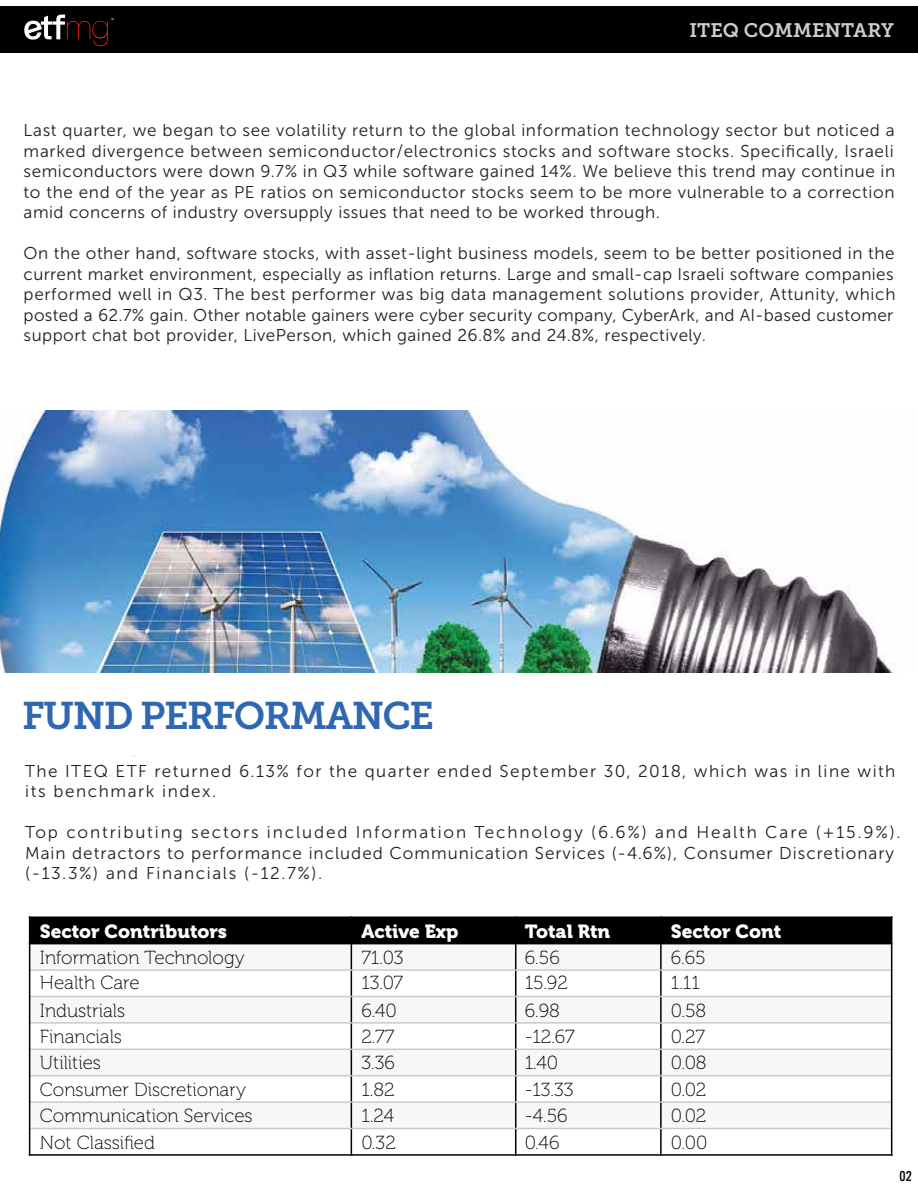
<style>
.page{position:relative;width:918px;height:1188px;background:#fff}
.page>*{position:absolute;margin:0;border:0;box-sizing:border-box;transform-origin:0 0}
.t1{font:38.4px "Museo Slab 700";letter-spacing:-.04em;color:#2f67b2}
.t2{font:19.5px "Museo Slab 700";color:#cccccb}
.t3{font:18.9px "Museo 100";color:#000}
.t4{font:18.9px "Museo 900";color:#fff}
.t5{font:17.1px/20.5px "Museo Sans 300";letter-spacing:.03em;color:#231f20;text-align:justify}
.t6{font:17.1px/20.5px "Museo Sans 300";letter-spacing:.055em;color:#231f20}
.t7{font:17.1px/20.5px "Museo Sans 300";letter-spacing:.085em;color:#231f20}
.t8{font:15px "Alternate Got No 3 D";color:#000}
</style>
<div class="page">
<img style="left:1px;top:410px;width:891px;height:262px">
<div style="left:30px;top:917px;width:321px;height:27px;background:#000"></div>
<div style="left:351px;top:917px;width:165px;height:27px;background:#000"></div>
<div style="left:516px;top:917px;width:145px;height:27px;background:#000"></div>
<div style="left:661px;top:917px;width:231px;height:27px;background:#000"></div>
<div style="left:30px;top:944px;width:321px;height:26px;background:#f7f7f6"></div>
<div style="left:351px;top:944px;width:165px;height:26px;background:#f7f7f6"></div>
<div style="left:516px;top:944px;width:145px;height:26px;background:#f7f7f6"></div>
<div style="left:661px;top:944px;width:231px;height:26px;background:#f7f7f6"></div>
<div style="left:30px;top:996px;width:321px;height:27px;background:#f7f7f6"></div>
<div style="left:351px;top:996px;width:165px;height:27px;background:#f7f7f6"></div>
<div style="left:516px;top:996px;width:145px;height:27px;background:#f7f7f6"></div>
<div style="left:661px;top:996px;width:231px;height:27px;background:#f7f7f6"></div>
<div style="left:30px;top:1049px;width:321px;height:27px;background:#f7f7f6"></div>
<div style="left:351px;top:1049px;width:165px;height:27px;background:#f7f7f6"></div>
<div style="left:516px;top:1049px;width:145px;height:27px;background:#f7f7f6"></div>
<div style="left:661px;top:1049px;width:231px;height:27px;background:#f7f7f6"></div>
<div style="left:30px;top:1102px;width:321px;height:27px;background:#f7f7f6"></div>
<div style="left:351px;top:1102px;width:165px;height:27px;background:#f7f7f6"></div>
<div style="left:516px;top:1102px;width:145px;height:27px;background:#f7f7f6"></div>
<div style="left:661px;top:1102px;width:231px;height:27px;background:#f7f7f6"></div>
<hr style="left:351px;top:916px;width:1px;height:240px;background:#000">
<hr style="left:515px;top:916px;width:1px;height:240px;background:#000">
<hr style="left:660px;top:916px;width:2px;height:240px;background:#000">
<hr style="left:29px;top:943px;width:864px;height:1px;background:#000">
<hr style="left:29px;top:969px;width:864px;height:2px;background:#cbcaca">
<hr style="left:29px;top:996px;width:864px;height:1px;background:#cbcaca">
<hr style="left:29px;top:1022px;width:864px;height:2px;background:#cbcaca">
<hr style="left:29px;top:1049px;width:864px;height:1px;background:#cbcaca">
<hr style="left:29px;top:1075px;width:864px;height:1px;background:#cbcaca">
<hr style="left:29px;top:1101px;width:864px;height:2px;background:#cbcaca">
<hr style="left:29px;top:1128px;width:864px;height:1px;background:#cbcaca">
<hr style="left:29px;top:916px;width:1px;height:240px;background:#000">
<hr style="left:891px;top:916px;width:1px;height:240px;background:#000">
<hr style="left:29px;top:917px;width:864px;height:1px;background:#000">
<hr style="left:29px;top:1154px;width:864px;height:2px;background:#000">
<div style="left:0;top:7px;width:918px;height:46px;background:#000"></div>
<svg style="left:24px;top:15px;width:90px;height:31px"></svg>
<p class="t2" style="left:689px;top:19px;width:206px">ITEQ COMMENTARY</p>
<p class="t5" style="left:24px;top:120px;width:873px">Last quarter, we began to see volatility return to the global information technology sector but noticed a marked divergence between semiconductor/electronics stocks and software stocks. Specifically, Israeli semiconductors were down 9.7% in Q3 while software gained 14%. We believe this trend may continue in to the end of the year as PE ratios on semiconductor stocks seem to be more vulnerable to a correction amid concerns of industry oversupply issues that need to be worked through.</p>
<p class="t5" style="left:24px;top:243px;width:873px;text-align:left">On the other hand, software stocks, with asset-light business models, seem to be better positioned in the current market environment, especially as inflation returns. Large and small-cap Israeli software companies performed well in Q3. The best performer was big data management solutions provider, Attunity, which posted a 62.7% gain. Other notable gainers were cyber security company, CyberArk, and AI-based customer support chat bot provider, LivePerson, which gained 26.8% and 24.8%, respectively.</p>
<h1 class="t1" style="left:22px;top:694px;width:414px">FUND PERFORMANCE</h1>
<p class="t7" style="left:25px;top:761px;width:872px">The ITEQ ETF returned 6.13% for the quarter ended September 30, 2018, which was in line with its benchmark index.</p>
<p class="t6" style="left:25px;top:822px;width:877px">Top contributing sectors included Information Technology (6.6%) and Health Care (+15.9%).<br>Main detractors to performance included Communication Services (-4.6%), Consumer Discretionary (-13.3%) and Financials (-12.7%).</p>
<p class="t4" style="left:40px;top:921px;width:189px">Sector Contributors</p>
<p class="t4" style="left:361px;top:921px;width:98px">Active Exp</p>
<p class="t4" style="left:525px;top:921px;width:87px">Total Rtn</p>
<p class="t4" style="left:671px;top:921px;width:112px">Sector Cont</p>
<p class="t3" style="left:40px;top:947px;width:206px">Information Technology</p>
<p class="t3" style="left:361px;top:947px;width:44px">71.03</p>
<p class="t3" style="left:525px;top:947px;width:37px">6.56</p>
<p class="t3" style="left:671px;top:947px;width:36px">6.65</p>
<p class="t3" style="left:40px;top:973px;width:101px">Health Care</p>
<p class="t3" style="left:361px;top:973px;width:43px">13.07</p>
<p class="t3" style="left:525px;top:973px;width:45px">15.92</p>
<p class="t3" style="left:671px;top:973px;width:31px">1.11</p>
<p class="t3" style="left:40px;top:1000px;width:87px">Industrials</p>
<p class="t3" style="left:361px;top:1000px;width:37px">6.40</p>
<p class="t3" style="left:525px;top:1000px;width:37px">6.98</p>
<p class="t3" style="left:671px;top:1000px;width:37px">0.58</p>
<p class="t3" style="left:40px;top:1026px;width:84px">Financials</p>
<p class="t3" style="left:361px;top:1026px;width:34px">2.77</p>
<p class="t3" style="left:525px;top:1026px;width:51px">-12.67</p>
<p class="t3" style="left:671px;top:1026px;width:36px">0.27</p>
<p class="t3" style="left:40px;top:1052px;width:63px">Utilities</p>
<p class="t3" style="left:361px;top:1052px;width:35px">3.36</p>
<p class="t3" style="left:525px;top:1052px;width:35px">1.40</p>
<p class="t3" style="left:671px;top:1052px;width:37px">0.08</p>
<p class="t3" style="left:40px;top:1080px;width:208px">Consumer Discretionary</p>
<p class="t3" style="left:361px;top:1080px;width:35px">1.82</p>
<p class="t3" style="left:525px;top:1080px;width:50px">-13.33</p>
<p class="t3" style="left:671px;top:1080px;width:37px">0.02</p>
<p class="t3" style="left:40px;top:1105px;width:214px">Communication Services</p>
<p class="t3" style="left:361px;top:1105px;width:34px">1.24</p>
<p class="t3" style="left:525px;top:1105px;width:45px">-4.56</p>
<p class="t3" style="left:671px;top:1105px;width:37px">0.02</p>
<p class="t3" style="left:40px;top:1133px;width:117px">Not Classified</p>
<p class="t3" style="left:361px;top:1133px;width:36px">0.32</p>
<p class="t3" style="left:525px;top:1133px;width:36px">0.46</p>
<p class="t3" style="left:671px;top:1133px;width:38px">0.00</p>
<p class="t8" style="left:900px;top:1168px;width:14px">02</p>
</div>
